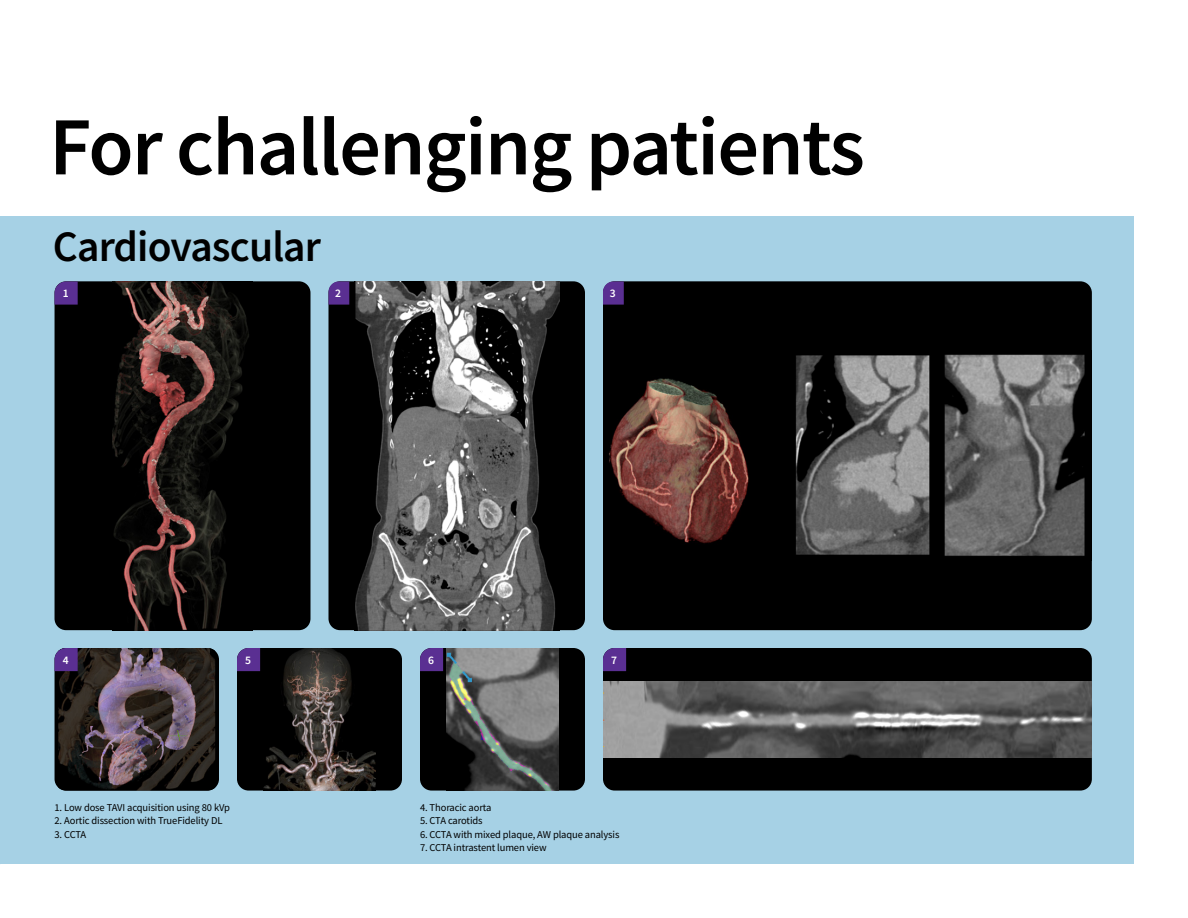
<style>
.page{position:relative;width:1188px;height:918px;background:#fff}
.page>*{position:absolute;margin:0;border:0;box-sizing:border-box;transform-origin:0 0}
.Headline_45{font:600 82.5px "Source Sans Pro";letter-spacing:-.02em;color:#000}
.Headline_35{font:600 43.5px "Source Sans Pro";letter-spacing:-.02em;color:#000}
.Body_Head{font:600 11.55px "Source Sans Pro";color:#fff}
.t1{font:10.5px "Source Sans Pro";letter-spacing:-.01em;color:#000}
</style>
<div class="page">
<div style="left:0;top:216px;width:1134px;height:648px;background:#a6d1e5"></div>
<div style="left:55px;top:281px;width:256px;height:349px;background:#000;border-radius:12px"></div>
<img style="left:112px;top:281px;width:137px;height:349px">
<div style="left:328px;top:281px;width:257px;height:349px;background:#000;border-radius:12px"></div>
<img style="left:355px;top:281px;width:204px;height:349px">
<div style="left:603px;top:281px;width:489px;height:349px;background:#000;border-radius:12px"></div>
<img style="left:609px;top:354px;width:476px;height:202px">
<div style="left:55px;top:648px;width:164px;height:143px;background:#000;border-radius:12px"></div>
<img style="left:58px;top:648px;width:157px;height:143px">
<div style="left:237px;top:648px;width:165px;height:143px;background:#000;border-radius:12px"></div>
<img style="left:264px;top:648px;width:111px;height:143px">
<div style="left:420px;top:648px;width:165px;height:143px;background:#000;border-radius:12px"></div>
<img style="left:446px;top:648px;width:113px;height:143px">
<div style="left:603px;top:648px;width:489px;height:143px;background:#000;border-radius:12px"></div>
<img style="left:603px;top:681px;width:489px;height:76px">
<svg style="left:55px;top:281px;width:23px;height:24px"></svg>
<svg style="left:55px;top:648px;width:23px;height:23px"></svg>
<svg style="left:237px;top:648px;width:23px;height:23px"></svg>
<svg style="left:420px;top:648px;width:23px;height:23px"></svg>
<svg style="left:603px;top:648px;width:23px;height:23px"></svg>
<svg style="left:328px;top:281px;width:21px;height:24px"></svg>
<svg style="left:603px;top:281px;width:21px;height:24px"></svg>
<p class="Headline_45" style="left:49px;top:93px;width:817px">For challenging patients</p>
<p class="Headline_35" style="left:53px;top:218px;width:270px">Cardiovascular</p>
<p class="Body_Head" style="left:63px;top:286px;width:7px">1</p>
<p class="Body_Head" style="left:335px;top:286px;width:7px">2</p>
<p class="Body_Head" style="left:610px;top:286px;width:7px">3</p>
<p class="Body_Head" style="left:63px;top:652px;width:7px">4</p>
<p class="Body_Head" style="left:245px;top:652px;width:7px">5</p>
<p class="Body_Head" style="left:428px;top:652px;width:7px">6</p>
<p class="Body_Head" style="left:611px;top:652px;width:7px">7</p>
<p class="t1" style="left:55px;top:801px;width:177px">1. Low dose TAVI acquisition using 80 kVp</p>
<p class="t1" style="left:55px;top:814px;width:169px">2. Aortic dissection with TrueFidelity DL</p>
<p class="t1" style="left:55px;top:828px;width:33px">3. CCTA</p>
<p class="t1" style="left:420px;top:801px;width:73px">4. Thoracic aorta</p>
<p class="t1" style="left:420px;top:814px;width:64px">5. CTA carotids</p>
<p class="t1" style="left:420px;top:828px;width:201px">6. CCTA with mixed plaque, AW plaque analysis</p>
<p class="t1" style="left:420px;top:841px;width:128px">7. CCTA intrastent lumen view</p>
</div>
